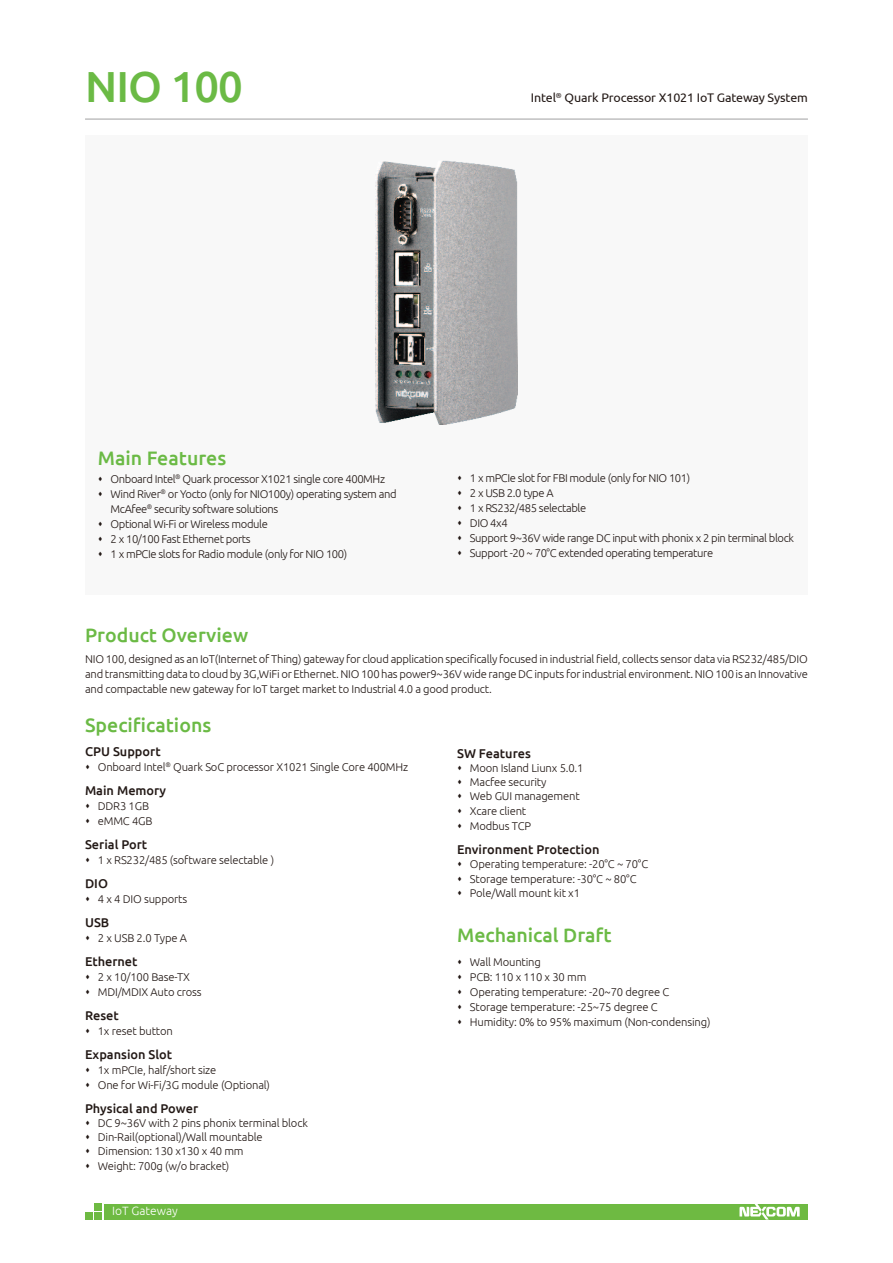
<style>
.page{position:relative;width:893px;height:1263px;background:#fff}
.page>*{position:absolute;margin:0;border:0;box-sizing:border-box;transform-origin:0 0}
.t1{font:500 43.5px "Ubuntu";letter-spacing:-.02em;color:#6bba45}
.t2{font:500 19.5px "Ubuntu";color:#6bba45}
.t3{font:500 12.75px "Ubuntu";color:#231916}
.t4{font:12.45px "Ubuntu";letter-spacing:-.01em;color:#231916}
.t5{font:300 12px "Ubuntu";color:#fff}
.t6{font:300 11.25px/15px "Ubuntu";letter-spacing:-.015em;color:#231916}
.t7{font:300 11.25px/15px "Ubuntu";letter-spacing:-.035em;color:#231916}
</style>
<div class="page">
<div style="left:104px;top:1204px;width:704px;height:15px;background:#6eba42"></div>
<div style="left:94px;top:1203px;width:7px;height:7px;background:#6eba42"></div>
<div style="left:94px;top:1213px;width:7px;height:7px;background:#6eba42"></div>
<div style="left:85px;top:1213px;width:7px;height:7px;background:#6eba42"></div>
<svg style="left:739px;top:1204px;width:61px;height:15px"></svg>
<hr style="left:85px;top:119px;width:723px;height:1px;background:#a0a0a1">
<div style="left:85px;top:136px;width:723px;height:459px;background:#f8f8f8"></div>
<img style="left:375px;top:161px;width:143px;height:263px">
<h1 class="t1" style="left:85px;top:59px;width:159px">NIO 100</h1>
<h2 class="t2" style="left:98px;top:446px;width:130px">Main Features</h2>
<p class="t4" style="left:531px;top:90px;width:279px">Intel<sup>®</sup> Quark Processor X1021 IoT Gateway System</p>
<p class="t7" style="left:111px;top:471px;width:288px">Onboard Intel<sup>®</sup> Quark processor X1021 single core 400MHz Wind River<sup>®</sup> or Yocto (only for NIO100y) operating system and McAfee<sup>®</sup> security software solutions<br>Optional Wi-Fi or Wireless module<br>2 x 10/100 Fast Ethernet ports<br>1 x mPCIe slots for Radio module (only for NIO 100)</p>
<p class="t7" style="left:470px;top:471px;width:326px">1 x mPCIe slot for FBI module (only for NIO 101)<br>2 x USB 2.0 type A<br>1 x RS232/485 selectable<br>DIO 4x4<br>Support 9~36V wide range DC input with phonix x 2 pin terminal block Support -20 ~ 70°C extended operating temperature</p>
<h2 class="t2" style="left:85px;top:622px;width:165px">Product Overview</h2>
<p class="t6" style="left:85px;top:651px;width:724px;text-align:justify">NIO 100, designed as an IoT(Internet of Thing) gateway for cloud application specifically focused in industrial field, collects sensor data via RS232/485/DIO and transmitting data to cloud by 3G,WiFi or Ethernet. NIO 100 has power9~36V wide range DC inputs for industrial environment. NIO 100 is an Innovative and compactable new gateway for IoT target market to Industrial 4.0 a good product.</p>
<h2 class="t2" style="left:85px;top:712px;width:128px">Specifications</h2>
<p class="t3" style="left:85px;top:743px;width:77px">CPU Support</p>
<p class="t6" style="left:98px;top:759px;width:312px">Onboard Intel<sup>®</sup> Quark SoC processor X1021 Single Core 400MHz</p>
<p class="t3" style="left:85px;top:782px;width:83px">Main Memory</p>
<p class="t6" style="left:98px;top:798px;width:56px">DDR3 1GB eMMC 4GB</p>
<p class="t3" style="left:85px;top:836px;width:64px">Serial Port</p>
<p class="t6" style="left:98px;top:852px;width:178px">1 x RS232/485 (software selectable )</p>
<p class="t3" style="left:85px;top:875px;width:24px">DIO</p>
<p class="t6" style="left:98px;top:891px;width:91px">4 x 4 DIO supports</p>
<p class="t3" style="left:85px;top:914px;width:26px">USB</p>
<p class="t6" style="left:98px;top:930px;width:91px">2 x USB 2.0 Type A</p>
<p class="t3" style="left:85px;top:953px;width:54px">Ethernet</p>
<p class="t6" style="left:98px;top:969px;width:105px">2 x 10/100 Base-TX<br>MDI/MDIX Auto cross</p>
<p class="t3" style="left:85px;top:1007px;width:35px">Reset</p>
<p class="t6" style="left:98px;top:1023px;width:77px">1x reset button</p>
<p class="t3" style="left:85px;top:1046px;width:89px">Expansion Slot</p>
<p class="t6" style="left:98px;top:1062px;width:174px">1x mPCIe, half/short size<br>One for Wi-Fi/3G module (Optional)</p>
<p class="t3" style="left:85px;top:1100px;width:115px">Physical and Power</p>
<p class="t6" style="left:98px;top:1115px;width:212px;line-height:14.5px">DC 9~36V with 2 pins phonix terminal block Din-Rail(optional)/Wall mountable Dimension: 130 x130 x 40 mm<br>Weight: 700g (w/o bracket)</p>
<p class="t5" style="left:112px;top:1203px;width:67px">IoT Gateway</p>
<p class="t3" style="left:457px;top:745px;width:75px">SW Features</p>
<p class="t6" style="left:470px;top:760px;width:115px;line-height:14.4px">Moon Island Liunx 5.0.1<br>Macfee security<br>Web GUI management<br>Xcare client<br>Modbus TCP</p>
<p class="t3" style="left:457px;top:841px;width:144px">Environment Protection</p>
<p class="t6" style="left:470px;top:856px;width:180px">Operating temperature: -20°C ~ 70°C<br>Storage temperature: -30°C ~ 80°C<br>Pole/Wall mount kit x1</p>
<h2 class="t2" style="left:457px;top:923px;width:156px">Mechanical Draft</h2>
<p class="t6" style="left:470px;top:954px;width:242px">Wall Mounting<br>PCB: 110 x 110 x 30 mm<br>Operating temperature: -20~70 degree C<br>Storage temperature: -25~75 degree C<br>Humidity: 0% to 95% maximum (Non-condensing)</p>
</div>
